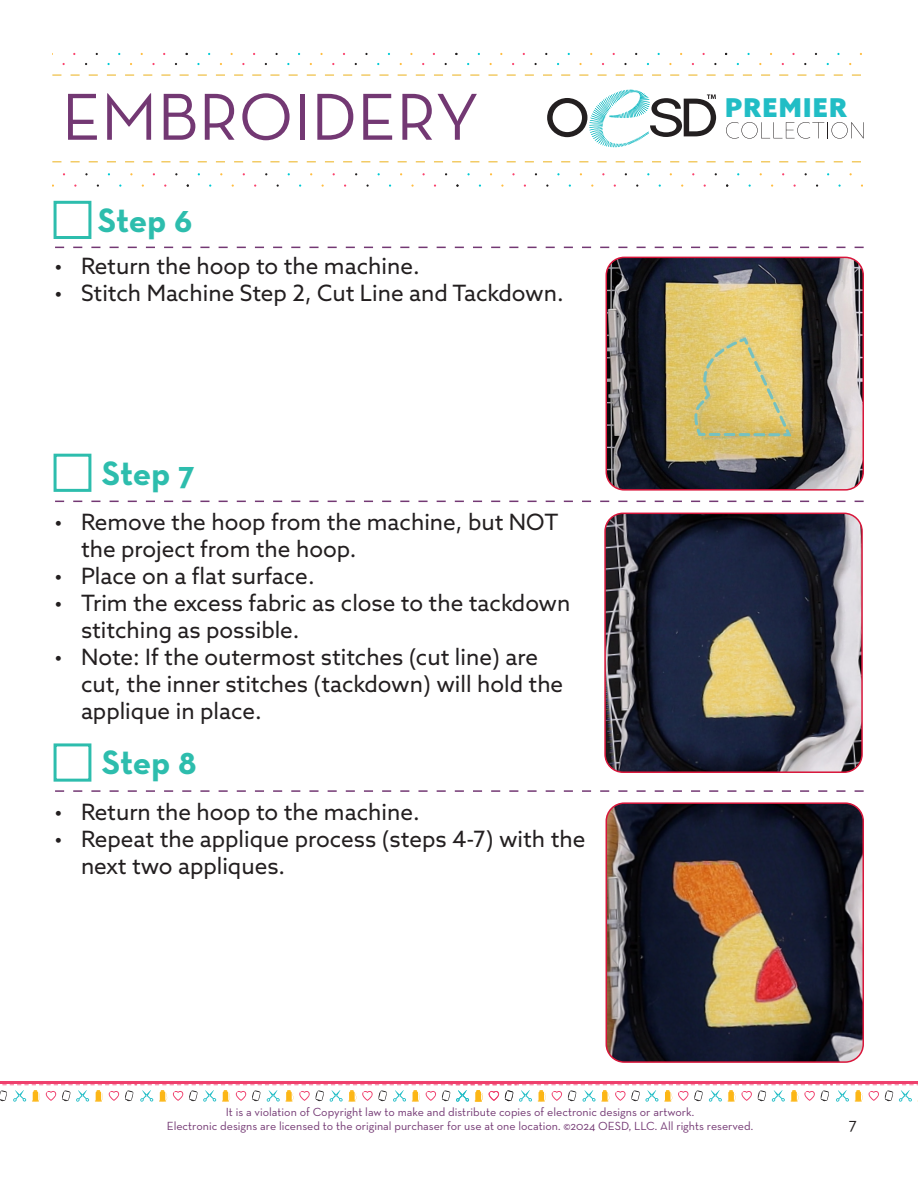
<style>
.page{position:relative;width:918px;height:1188px;background:#fff}
.page>*{position:absolute;margin:0;border:0;box-sizing:border-box;transform-origin:0 0}
.t1{font:67.5px "Neutra Text";color:#733873}
.t2{font:700 34.5px "Neutra Text";letter-spacing:-.01em;color:#2dbdad}
.t3{font:900 25.95px "Azo Sans";letter-spacing:.05em;color:#21bdc5}
.t4{font:22.5px/27px "Azo Sans";color:#231f20}
.t5{font:18px "Neutra Text";color:#231f20}
.t6{font:12px "Neutra Text";color:#733873}
</style>
<div class="page">
<div style="left:54px;top:201px;width:37px;height:38px;border:3px solid #2dbdad"></div>
<div style="left:54px;top:454px;width:37px;height:38px;border:3px solid #2dbdad"></div>
<div style="left:54px;top:743px;width:37px;height:39px;border:3px solid #2dbdad"></div>
<svg style="left:55px;top:247px;width:809px;height:1px"></svg>
<svg style="left:55px;top:501px;width:809px;height:1px"></svg>
<svg style="left:55px;top:790px;width:809px;height:2px"></svg>
<svg style="left:52px;top:74px;width:809px;height:2px"></svg>
<svg style="left:52px;top:161px;width:809px;height:2px"></svg>
<svg style="left:547px;top:89px;width:170px;height:59px"></svg>
<svg style="left:726px;top:122px;width:122px;height:17px"></svg>
<svg style="left:851px;top:122px;width:13px;height:17px"></svg>
<hr style="left:451px;top:1081px;width:381px;height:2px;background:#ef406d">
<hr style="left:831px;top:1081px;width:87px;height:2px;background:#ef406d">
<svg style="left:827px;top:1084px;width:91px;height:18px"></svg>
<hr style="left:0;top:1081px;width:137px;height:2px;background:#ef406d">
<hr style="left:135px;top:1081px;width:381px;height:2px;background:#ef406d">
<svg style="left:0;top:1084px;width:442px;height:18px"></svg>
<svg style="left:442px;top:1084px;width:385px;height:18px"></svg>
<img style="left:607px;top:513px;width:255px;height:257px">
<div style="left:604px;top:513px;width:259px;height:260px;border:2px solid #d9153a;border-radius:18px"></div>
<img style="left:606px;top:805px;width:257px;height:257px">
<div style="left:606px;top:802px;width:258px;height:261px;border:2px solid #d9153a;border-radius:18px"></div>
<img style="left:606px;top:257px;width:257px;height:231px">
<div style="left:606px;top:257px;width:258px;height:234px;border:2px solid #d9153a;border-radius:18px"></div>
<svg style="left:694px;top:335px;width:100px;height:103px;background:#dac777"></svg>
<p class="t1" style="left:62px;top:76px;width:419px">EMBROIDERY</p>
<p class="t3" style="left:725px;top:91px;width:123px">PREMIER</p>
<p class="t2" style="left:98px;top:198px;width:96px">Step 6</p>
<p class="t4" style="left:54px;top:253px;width:367px">• Return the hoop to the machine.</p>
<p class="t4" style="left:54px;top:280px;width:511px">• Stitch Machine Step 2, Cut Line and Tackdown.</p>
<p class="t2" style="left:102px;top:451px;width:94px">Step 7</p>
<p class="t4" style="left:81px;top:509px;width:479px;text-indent:-27px">• Remove the hoop from the machine, but NOT the project from the hoop.</p>
<p class="t4" style="left:54px;top:563px;width:262px">• Place on a flat surface.</p>
<p class="t4" style="left:81px;top:590px;width:491px;text-indent:-27px">• Trim the excess fabric as close to the tackdown stitching as possible.</p>
<p class="t4" style="left:81px;top:644px;width:484px;text-indent:-27px">• Note: If the outermost stitches (cut line) are cut, the inner stitches (tackdown) will hold the applique in place.</p>
<p class="t2" style="left:102px;top:741px;width:96px">Step 8</p>
<p class="t4" style="left:54px;top:798px;width:367px">• Return the hoop to the machine.</p>
<p class="t4" style="left:81px;top:825px;width:506px;text-indent:-27px">• Repeat the applique process (steps 4-7) with the next two appliques.</p>
<p class="t6" style="left:226px;top:1105px;width:470px">It is a violation of Copyright law to make and distribute copies of electronic designs or artwork.</p>
<p class="t6" style="left:167px;top:1119px;width:588px">Electronic designs are licensed to the original purchaser for use at one location. ©2024 OESD, LLC. All rights reserved.</p>
<p class="t5" style="left:849px;top:1113px;width:10px">7</p>
</div>
